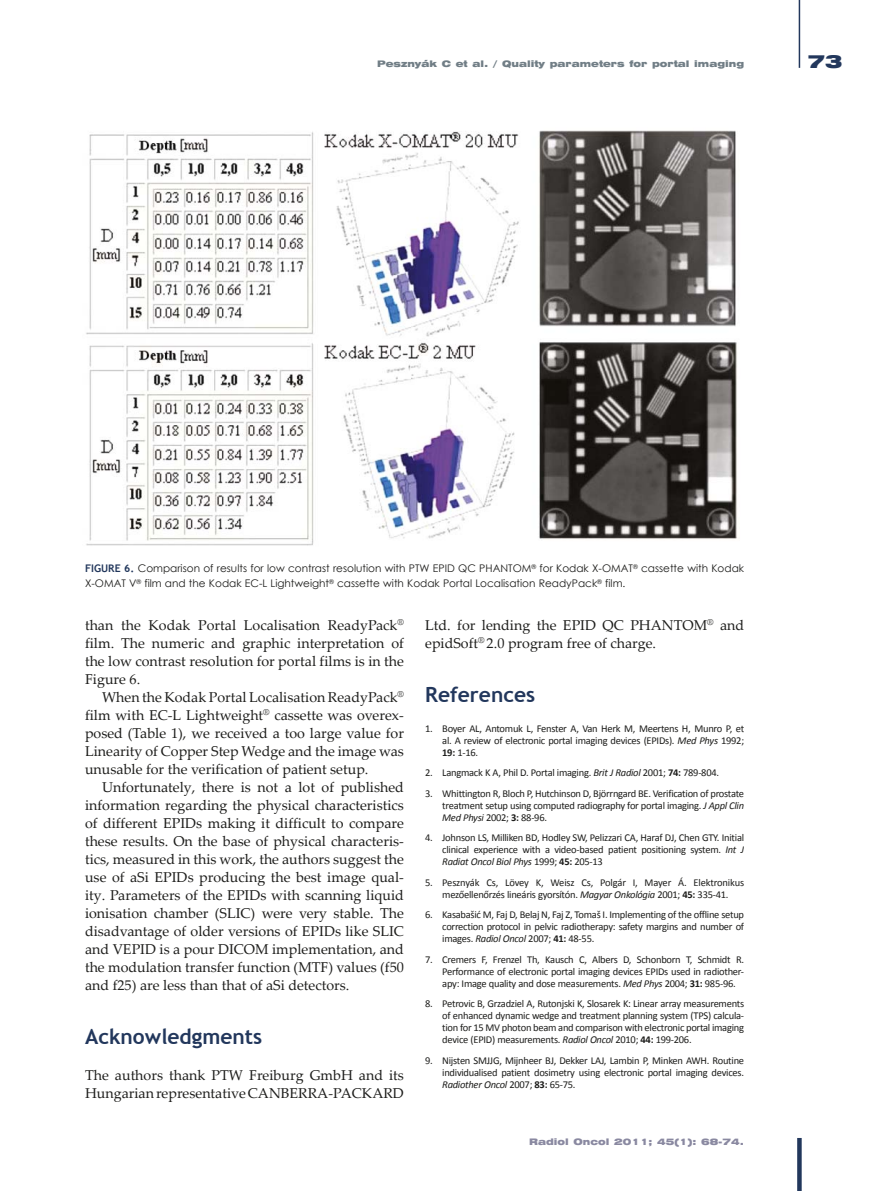
<style>
.page{position:relative;width:893px;height:1191px;background:#fff}
.page>*{position:absolute;margin:0;border:0;box-sizing:border-box;transform-origin:0 0}
.t1{font:700 21px "Trebuchet MS";color:#22375c}
.t2{font:18px "Swiss 721 Black Extended";color:#22375c}
.t3{font:14.25px/18px "Palatino Linotype";color:#1d1d1b;text-align:justify}
.t4{font:10.5px/12px "Calibri";letter-spacing:-.025em;color:#1d1d1b;text-align:justify}
.t5{font:10.5px/15px "Century Gothic";color:#1d1d1b}
.t6{font:9px "Swiss 721 Black Extended";color:#717e86}
.t7{font:9px "Swiss 721 Black Extended";color:#8a89a1}
.s1{font-family:"Trebuchet MS";font-weight:700;color:#22375c}
.s2{font-style:italic}
.s3{font-weight:700}
</style>
<div class="page">
<div style="left:797px;top:1138px;width:5px;height:53px;background:#22375c"></div>
<hr style="left:799px;top:0;width:1px;height:68px;background:#22375c">
<img style="left:86px;top:130px;width:651px;height:416px">
<p class="t6" style="left:377px;top:60px;width:368px">Pesznyák C et al. / Quality parameters for portal imaging</p>
<h2 class="t2" style="left:808px;top:54px;width:36px">73</h2>
<p class="t5" style="left:85px;top:560px;width:661px"><span class="s1">FIGURE 6.</span> Comparison of results for low contrast resolution with PTW EPID QC PHANTOM<sup>®</sup> for Kodak X-OMAT<sup>®</sup> cassette with Kodak<br>X-OMAT V<sup>®</sup> film and the Kodak EC-L Lightweight<sup>®</sup> cassette with Kodak Portal Localisation ReadyPack<sup>®</sup> film.</p>
<h3 class="t3" style="left:85px;top:617px;width:320px">than the Kodak Portal Localisation ReadyPack<sup>® </sup>film. The numeric and graphic interpretation of the low contrast resolution for portal films is in the Figure 6.</h3>
<p class="t3" style="left:85px;top:689px;width:320px;text-indent:17px">When the Kodak Portal Localisation ReadyPack<sup>® </sup>film with EC-L Lightweight<sup>®</sup> cassette was overex&shy;posed (Table 1), we received a too large value for Linearity of Copper Step Wedge and the image was unusable for the verification of patient setup.</p>
<p class="t3" style="left:85px;top:779px;width:320px;text-indent:17px">Unfortunately, there is not a lot of published information regarding the physical characteristics of different EPIDs making it difficult to compare these results. On the base of physical characteris&shy;tics, measured in this work, the authors suggest the use of aSi EPIDs producing the best image qual&shy;ity. Parameters of the EPIDs with scanning liquid ionisation chamber (SLIC) were very stable. The disadvantage of older versions of EPIDs like SLIC and VEPID is a pour DICOM implementation, and the modulation transfer function (MTF) values (f50 and f25) are less than that of aSi detectors.</p>
<h1 class="t1" style="left:85px;top:1024px;width:179px">Acknowledgments</h1>
<h3 class="t3" style="left:85px;top:1067px;width:320px">The authors thank PTW Freiburg GmbH and its<br>Hungarian representative CANBERRA-PACKARD</h3>
<h3 class="t3" style="left:425px;top:617px;width:320px">Ltd. for lending the EPID QC PHANTOM<sup>®</sup> and epidSoft<sup>®</sup> 2.0 program free of charge.</h3>
<h1 class="t1" style="left:425px;top:682px;width:112px">References</h1>
<p class="t4" style="left:442px;top:723px;width:303px;text-indent:-17px">1. Boyer AL, Antomuk L, Fenster A, Van Herk M, Meertens H, Munro P, et al. A review of electronic portal imaging devices (EPIDs). <span class="s2">Med Phys</span> 1992; <span class="s3">19:</span> 1-16.</p>
<p class="t4" style="left:425px;top:767px;width:295px">2. Langmack K A, Phil D. Portal imaging. <span class="s2">Brit J Radiol</span> 2001; <span class="s3">74:</span> 789-804.</p>
<p class="t4" style="left:442px;top:788px;width:303px;text-indent:-17px">3. Whittington R, Bloch P, Hutchinson D, Björrngard BE. Verification of prostate treatment setup using computed radiography for portal imaging. <span class="s2">J Appl Clin Med Physi</span> 2002; <span class="s3">3:</span> 88-96.</p>
<p class="t4" style="left:442px;top:832px;width:303px;text-indent:-17px">4. Johnson LS, Milliken BD, Hodley SW, Pelizzari CA, Haraf DJ, Chen GTY. Initial clinical experience with a video-based patient positioning system. <span class="s2">Int J Radiat Oncol Biol Phys</span> 1999; <span class="s3">45:</span> 205-13</p>
<p class="t4" style="left:425px;top:877px;width:320px;text-align:center">5. Pesznyák Cs, Lövey K, Weisz Cs, Polgár I, Mayer Á. Elektronikus mezőellenőrzés lineáris gyorsítón. <span class="s2">Magyar Onkológia</span> 2001; <span class="s3">45:</span> 335-41.</p>
<p class="t4" style="left:442px;top:909px;width:303px;text-indent:-17px">6. Kasabašić M, Faj D, Belaj N, Faj Z, Tomaš I. Implementing of the offline setup correction protocol in pelvic radiotherapy: safety margins and number of images. <span class="s2">Radiol Oncol</span> 2007; <span class="s3">41:</span> 48-55.</p>
<p class="t4" style="left:442px;top:954px;width:303px;text-indent:-17px">7. Cremers F, Frenzel Th, Kausch C, Albers D, Schonborn T, Schmidt R.<br>Performance of electronic portal imaging devices EPIDs used in radiother&shy;apy: Image quality and dose measurements. <span class="s2">Med Phys</span> 2004; <span class="s3">31:</span> 985-96.</p>
<p class="t4" style="left:442px;top:998px;width:303px;text-indent:-17px">8. Petrovic B, Grzadziel A, Rutonjski K, Slosarek K: Linear array measurements of enhanced dynamic wedge and treatment planning system (TPS) calcula&shy;tion for 15 MV photon beam and comparison with electronic portal imaging device (EPID) measurements. <span class="s2">Radiol Oncol</span> 2010; <span class="s3">44:</span> 199-206.</p>
<p class="t4" style="left:442px;top:1055px;width:303px;text-indent:-17px">9. Nijsten SMJJG, Mijnheer BJ, Dekker LAJ, Lambin P, Minken AWH. Routine individualised patient dosimetry using electronic portal imaging devices.<br><span class="s2">Radiother Oncol</span> 2007; <span class="s3">83:</span> 65-75.</p>
<p class="t7" style="left:529px;top:1138px;width:217px">Radiol Oncol 2011; 45(1): 68-74.</p>
</div>
